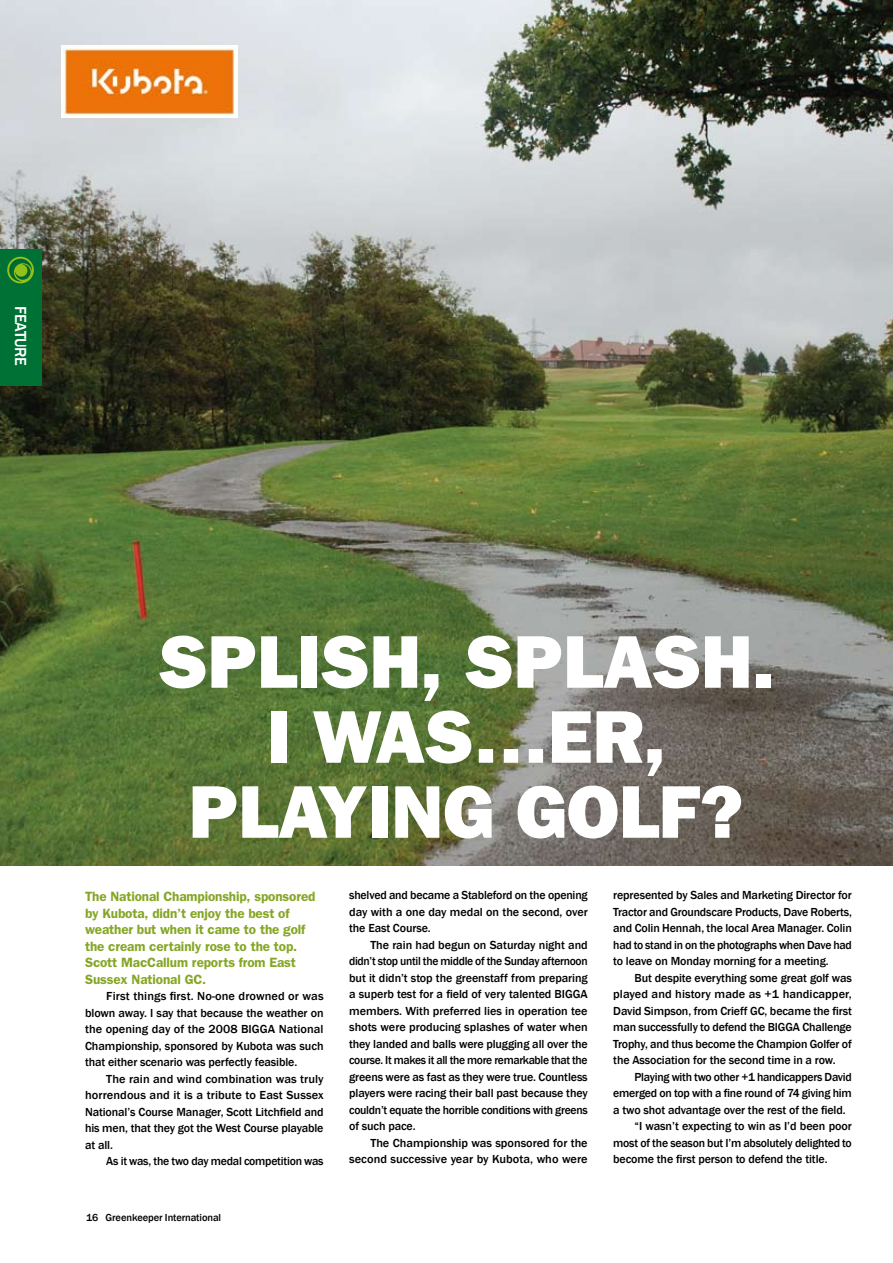
<style>
.page{position:relative;width:893px;height:1263px;background:#fff}
.page>*{position:absolute;margin:0;border:0;box-sizing:border-box;transform-origin:0 0}
.t1{font:800 75px/75px "Franklin Gothic";letter-spacing:-.005em;color:#fff;text-align:center}
.t2{font:500 16.5px "Franklin Gothic";letter-spacing:-.02em;color:#fff}
.t3{font:600 13.5px/16.5px "Franklin Gothic";letter-spacing:-.01em;color:#85a625}
.t4{font:500 12px/16.5px "Franklin Gothic";letter-spacing:-.01em;color:#000;text-align:justify}
.t5{font:500 10.5px "Franklin Gothic";letter-spacing:-.01em;color:#000}
</style>
<div class="page">
<img style="left:0;top:0;width:893px;height:865px">
<img style="left:61px;top:46px;width:177px;height:72px">
<div style="left:0;top:249px;width:41px;height:137px;background:#007135"></div>
<svg style="left:7px;top:257px;width:27px;height:26px"></svg>
<svg style="left:9px;top:259px;width:23px;height:22px"></svg>
<h2 class="t2" style="left:31px;top:306px;width:61px;rotate:90deg">FEATURE</h2>
<h1 class="t1" style="left:158px;top:625px;width:617px">SPLISH, SPLASH.<br>I WAS…ER,<br>PLAYING GOLF?</h1>
<p class="t3" style="left:85px;top:888px;width:232px">The National Championship, sponsored by Kubota, didn’t enjoy the best of weather but when it came to the golf the cream certainly rose to the top.<br>Scott MacCallum reports from East<br>Sussex National GC.</p>
<p class="t4" style="left:85px;top:988px;width:240px;text-indent:21px">First things first. No-one drowned or was blown away. I say that because the weather on the opening day of the 2008 BIGGA National Championship, sponsored by Kubota was such that either scenario was perfectly feasible.</p>
<p class="t4" style="left:85px;top:1070px;width:240px;text-indent:21px">The rain and wind combination was truly horrendous and it is a tribute to East Sussex National’s Course Manager, Scott Litchfield and his men, that they got the West Course playable at all.</p>
<p class="t4" style="left:106px;top:1153px;width:219px">As it was, the two day medal competition was</p>
<p class="t5" style="left:86px;top:1211px;width:137px">16 Greenkeeper International</p>
<p class="t4" style="left:349px;top:887px;width:240px">shelved and became a Stableford on the opening day with a one day medal on the second, over the East Course.</p>
<p class="t4" style="left:349px;top:937px;width:240px;text-indent:21px">The rain had begun on Saturday night and didn’t stop until the middle of the Sunday afternoon but it didn’t stop the greenstaff from preparing a superb test for a field of very talented BIGGA members. With preferred lies in operation tee shots were producing splashes of water when they landed and balls were plugging all over the course. It makes it all the more remarkable that the greens were as fast as they were true. Countless players were racing their ball past because they couldn’t equate the horrible conditions with greens of such pace.</p>
<p class="t4" style="left:349px;top:1135px;width:240px;text-align:right">The Championship was sponsored for the second successive year by Kubota, who were</p>
<p class="t4" style="left:613px;top:887px;width:240px">represented by Sales and Marketing Director for Tractor and Groundscare Products, Dave Roberts, and Colin Hennah, the local Area Manager. Colin had to stand in on the photographs when Dave had to leave on Monday morning for a meeting.</p>
<p class="t4" style="left:613px;top:970px;width:240px;text-indent:21px">But despite everything some great golf was played and history made as +1 handicapper, David Simpson, from Crieff GC, became the first man successfully to defend the BIGGA Challenge Trophy, and thus become the Champion Golfer of the Association for the second time in a row.</p>
<p class="t4" style="left:634px;top:1069px;width:219px">Playing with two other +1 handicappers David</p>
<p class="t4" style="left:613px;top:1085px;width:240px">emerged on top with a fine round of 74 giving him</p>
<p class="t4" style="left:613px;top:1102px;width:234px">a two shot advantage over the rest of the field.</p>
<p class="t4" style="left:634px;top:1118px;width:219px">“I wasn’t expecting to win as I’d been poor</p>
<p class="t4" style="left:613px;top:1135px;width:240px">most of the season but I’m absolutely delighted to</p>
<p class="t4" style="left:613px;top:1151px;width:216px">become the first person to defend the title.</p>
</div>
